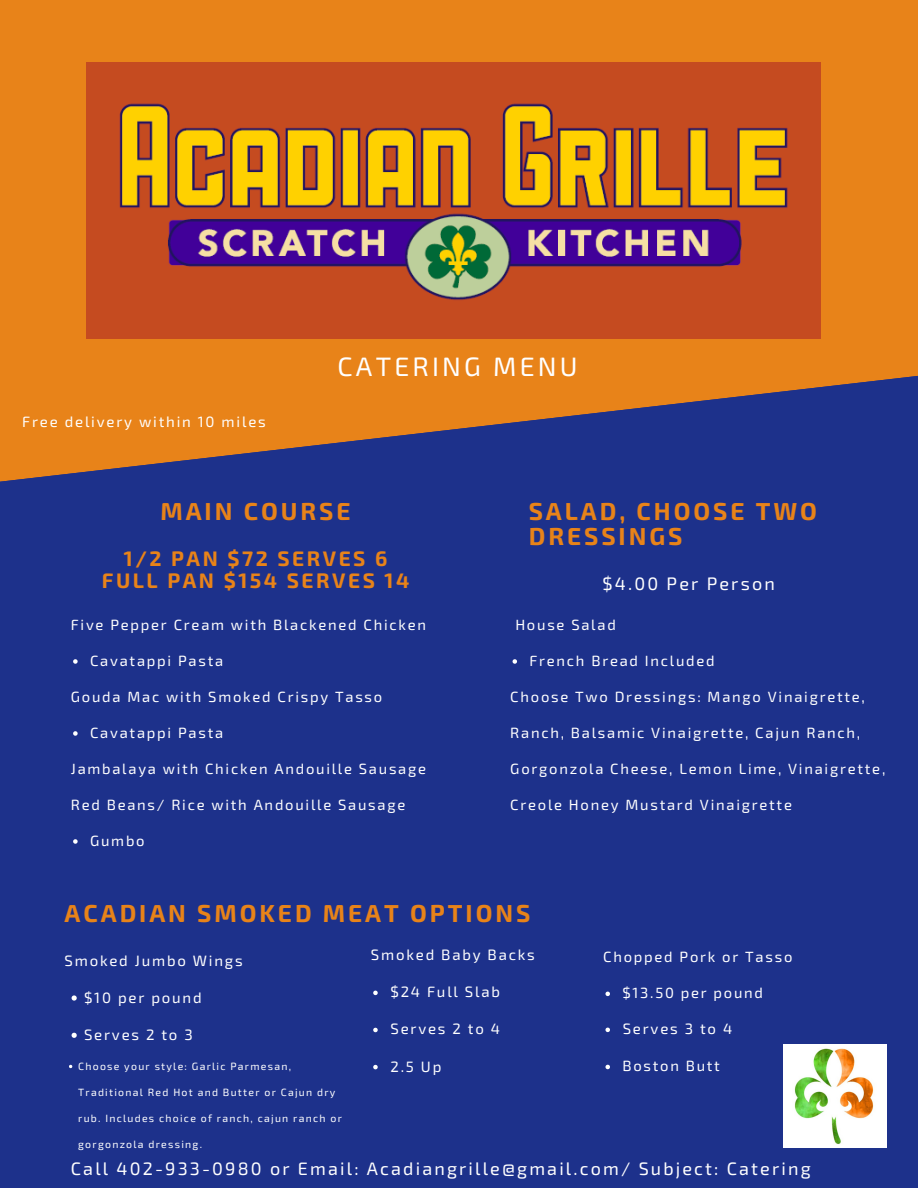
<style>
.page{position:relative;width:918px;height:1188px;background:#1d318b}
.page>*{position:absolute;margin:0;border:0;box-sizing:border-box;transform-origin:0 0}
.t1{font:26.55px "Exo 2";letter-spacing:.12em;color:#fff}
.t2{font:700 24.6px/24.8px "Exo 2";letter-spacing:.12em;color:#e88319}
.t3{font:700 21px/21.3px "Exo 2";letter-spacing:.12em;color:#e88319;text-align:center}
.t4{font:18px "Exo 2";letter-spacing:.12em;color:#fff}
.t5{font:15px "Exo 2";letter-spacing:.12em;color:#fff}
.t6{font:14.85px "Exo 2";letter-spacing:.12em;color:#fff}
.t7{font:10.5px "Exo 2";letter-spacing:.12em;color:#fff}
</style>
<div class="page">
<svg style="left:0;top:0;width:918px;height:482px;fill:#e88319"></svg>
<img style="left:86px;top:62px;width:735px;height:277px">
<img style="left:784px;top:1045px;width:102px;height:102px">
<svg style="left:513px;top:659px;width:4px;height:5px"></svg>
<svg style="left:373px;top:991px;width:5px;height:4px"></svg>
<svg style="left:373px;top:1028px;width:5px;height:4px"></svg>
<svg style="left:373px;top:1065px;width:5px;height:4px"></svg>
<svg style="left:72px;top:995px;width:5px;height:6px"></svg>
<svg style="left:72px;top:1033px;width:5px;height:5px"></svg>
<svg style="left:73px;top:659px;width:5px;height:5px"></svg>
<svg style="left:73px;top:731px;width:5px;height:5px"></svg>
<svg style="left:73px;top:839px;width:5px;height:5px"></svg>
<svg style="left:605px;top:992px;width:5px;height:4px"></svg>
<svg style="left:605px;top:1028px;width:5px;height:4px"></svg>
<svg style="left:605px;top:1065px;width:5px;height:4px"></svg>
<p class="t5" style="left:22px;top:412px;width:245px">Free delivery within 10 miles</p>
<h1 class="t1" style="left:338px;top:350px;width:242px">CATERING MENU</h1>
<h2 class="t2" style="left:160px;top:498px;width:192px">MAIN COURSE</h2>
<h3 class="t3" style="left:102px;top:547px;width:309px">1/2 PAN $72 SERVES 6<br>FULL PAN $154 SERVES 14</h3>
<p class="t6" style="left:71px;top:615px;width:357px">Five Pepper Cream with Blackened Chicken</p>
<p class="t6" style="left:90px;top:651px;width:135px">Cavatappi Pasta</p>
<p class="t6" style="left:71px;top:687px;width:313px">Gouda Mac with Smoked Crispy Tasso</p>
<p class="t6" style="left:90px;top:723px;width:135px">Cavatappi Pasta</p>
<p class="t6" style="left:71px;top:759px;width:357px">Jambalaya with Chicken Andouille Sausage</p>
<p class="t6" style="left:71px;top:795px;width:336px">Red Beans/ Rice with Andouille Sausage</p>
<p class="t6" style="left:90px;top:831px;width:56px">Gumbo</p>
<h2 class="t2" style="left:529px;top:498px;width:290px">SALAD, CHOOSE TWO<br>DRESSINGS</h2>
<p class="t4" style="left:603px;top:572px;width:174px">$4.00 Per Person</p>
<p class="t6" style="left:515px;top:615px;width:102px">House Salad</p>
<p class="t6" style="left:530px;top:651px;width:187px">French Bread Included</p>
<p class="t6" style="left:510px;top:687px;width:356px">Choose Two Dressings: Mango Vinaigrette,</p>
<p class="t6" style="left:510px;top:723px;width:352px">Ranch, Balsamic Vinaigrette, Cajun Ranch,</p>
<p class="t6" style="left:510px;top:759px;width:377px">Gorgonzola Cheese, Lemon Lime, Vinaigrette,</p>
<p class="t6" style="left:510px;top:795px;width:283px">Creole Honey Mustard Vinaigrette</p>
<h2 class="t2" style="left:65px;top:900px;width:467px">ACADIAN SMOKED MEAT OPTIONS</h2>
<p class="t5" style="left:65px;top:951px;width:180px">Smoked Jumbo Wings</p>
<p class="t5" style="left:371px;top:945px;width:165px">Smoked Baby Backs</p>
<p class="t6" style="left:603px;top:948px;width:191px">Chopped Pork or Tasso</p>
<p class="t5" style="left:84px;top:988px;width:119px">$10 per pound</p>
<p class="t5" style="left:84px;top:1025px;width:110px">Serves 2 to 3</p>
<p class="t7" style="left:78px;top:1059px;width:214px">Choose your style: Garlic Parmesan,</p>
<p class="t7" style="left:78px;top:1085px;width:259px">Traditional Red Hot and Butter or Cajun dry</p>
<p class="t7" style="left:78px;top:1112px;width:265px">rub. Includes choice of ranch, cajun ranch or</p>
<p class="t7" style="left:78px;top:1138px;width:125px">gorgonzola dressing.</p>
<p class="t5" style="left:390px;top:982px;width:111px">$24 Full Slab</p>
<p class="t5" style="left:390px;top:1020px;width:111px">Serves 2 to 4</p>
<p class="t5" style="left:390px;top:1057px;width:52px">2.5 Up</p>
<p class="t6" style="left:622px;top:984px;width:142px">$13.50 per pound</p>
<p class="t5" style="left:623px;top:1019px;width:111px">Serves 3 to 4</p>
<p class="t6" style="left:622px;top:1057px;width:99px">Boston Butt</p>
<p class="t4" style="left:71px;top:1157px;width:741px">Call 402-933-0980 or Email: Acadiangrille@gmail.com/ Subject: Catering</p>
</div>
